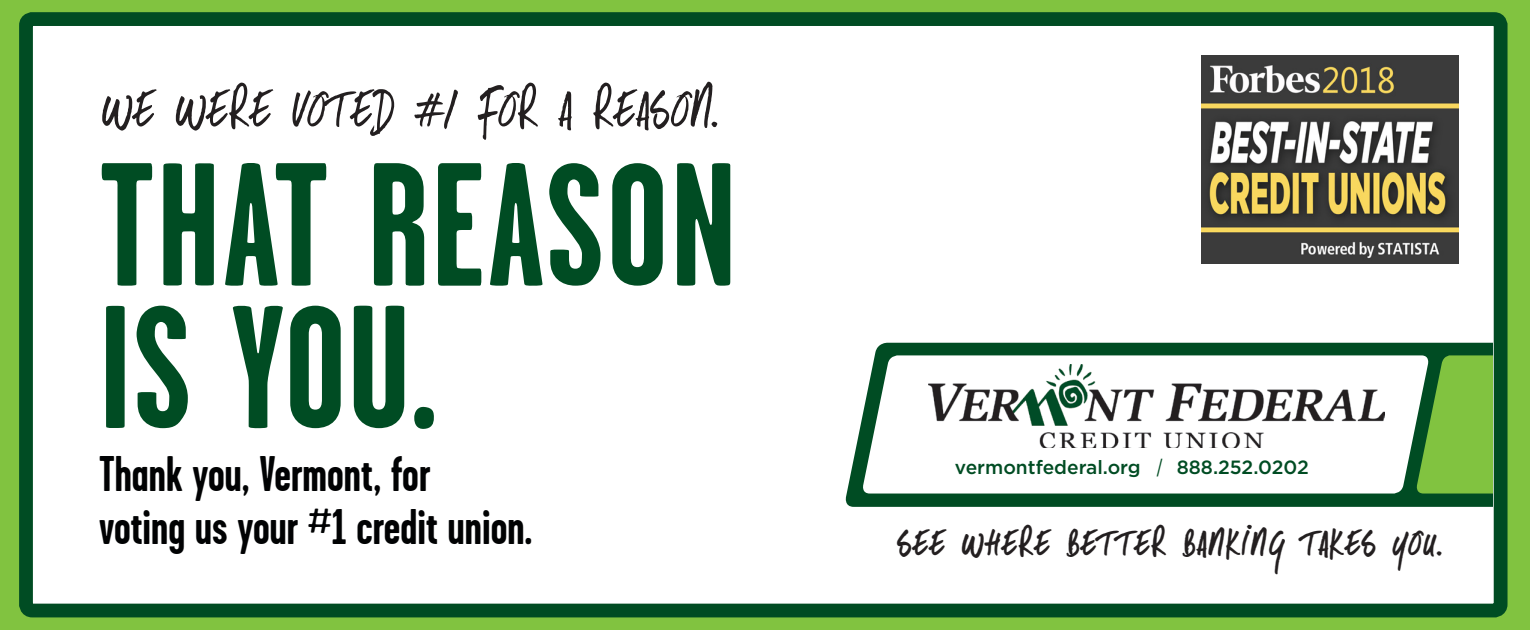
<style>
.page{position:relative;width:1530px;height:630px;background:#fff}
.page>*{position:absolute;margin:0;border:0;box-sizing:border-box;transform-origin:0 0}
.t1{font:700 175px "Garage Gothic";letter-spacing:.01em;color:#004c23}
.t2{font:55px "Same Same But Different";letter-spacing:.01em;color:#231f20}
.t3{font:700 50px "Garage Gothic";color:#010203}
.t4{font:700 38.75px "Same Same But Different";letter-spacing:.03em;color:#231f20}
.t5{font:500 19.25px "Gotham";color:#004c23}
.s1{font-weight:400;font-style:italic}
.s2{font-size:34.75px}
</style>
<div class="page">
<div style="left:2px;top:0;width:1528px;height:630px;background:#81c340"></div>
<div style="left:26px;top:19px;width:1475px;height:592px;background:#fff;border-radius:6px"></div>
<div style="left:19px;top:12px;width:1489px;height:605px;border:14px solid #004c23;border-radius:6px"></div>
<img style="left:1202px;top:55px;width:257px;height:209px">
<svg style="left:845px;top:343px;width:648px;height:164px;background:#1f623e"></svg>
<svg style="left:862px;top:355px;width:553px;height:139px"></svg>
<img style="left:929px;top:364px;width:455px;height:84px">
<svg style="left:1415px;top:355px;width:78px;height:139px;background:#74b445"></svg>
<p class="t2" style="left:102px;top:75px;width:620px">we were voted #1 for a reason.</p>
<p class="t1" style="left:99px;top:118px;width:640px">THAT REASON</p>
<p class="t1" style="left:99px;top:260px;width:340px">IS YOU.</p>
<p class="t3" style="left:99px;top:443px;width:333px">Thank you, Vermont, for</p>
<p class="t3" style="left:99px;top:496px;width:435px">voting us your #1 credit union.</p>
<p class="t5" style="left:955px;top:455px;width:356px">vermontfederal.org <span class="s1">|</span> 888.252.0202</p>
<p class="t4" style="left:898px;top:519px;width:547px">See where better ba<span class="s2">n</span>ki<span class="s2">n</span>g takes you.</p>
</div>
